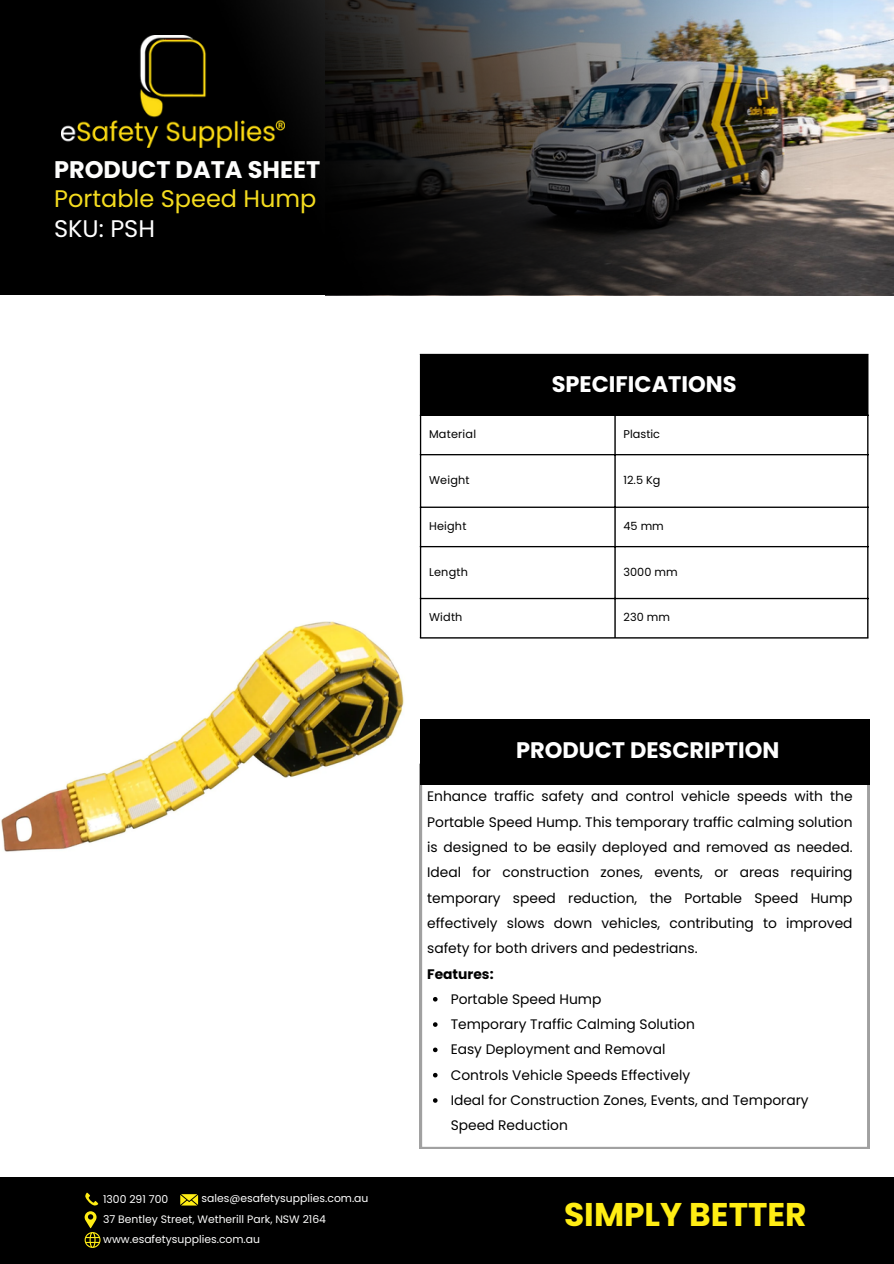
<style>
.page{position:relative;width:894px;height:1264px;background:#fff}
.page>*{position:absolute;margin:0;border:0;box-sizing:border-box;transform-origin:0 0}
.t1{font:700 32.85px "Poppins";color:#ffed14}
.t2{font:24px/29.2px "Poppins";color:#f4dc1f}
.t3{font:700 22.5px "Poppins";color:#fff}
.t4{font:13.8px/25.3px "Poppins";color:#000}
.t5{font:11.25px "Poppins";letter-spacing:.015em;color:#000}
.t6{font:10.8px "Poppins";color:#fdfdfc}
.t7{font:10.8px "Poppins";color:#fff}
.s1{font-weight:700;color:#fdfdfc}
.s2{color:#fff}
.s3{font-weight:700}
</style>
<div class="page">
<svg style="left:420px;top:784px;width:448px;height:364px"></svg>
<div style="left:420px;top:354px;width:447px;height:61px;background:#000"></div>
<hr style="left:420px;top:355px;width:1px;height:282px;background:#000">
<hr style="left:614px;top:416px;width:1px;height:221px;background:#000">
<hr style="left:866px;top:355px;width:2px;height:282px;background:#000">
<hr style="left:420px;top:354px;width:448px;height:1px;background:#000">
<hr style="left:420px;top:414px;width:448px;height:2px;background:#000">
<hr style="left:420px;top:454px;width:448px;height:1px;background:#000">
<hr style="left:420px;top:506px;width:448px;height:2px;background:#000">
<hr style="left:420px;top:546px;width:448px;height:1px;background:#000">
<hr style="left:420px;top:598px;width:448px;height:1px;background:#000">
<hr style="left:420px;top:637px;width:448px;height:1px;background:#000">
<div style="left:420px;top:719px;width:449px;height:65px;background:#000"></div>
<img style="left:832px;top:0;width:61px;height:295px">
<img style="left:0;top:0;width:832px;height:295px">
<div style="left:0;top:1177px;width:893px;height:86px;background:#000"></div>
<svg style="left:85px;top:1192px;width:13px;height:13px"></svg>
<svg style="left:180px;top:1194px;width:18px;height:11px"></svg>
<svg style="left:85px;top:1211px;width:15px;height:36px"></svg>
<img style="left:62px;top:36px;width:223px;height:111px">
<img style="left:1px;top:621px;width:403px;height:231px">
<svg style="left:433px;top:996px;width:4px;height:5px"></svg>
<svg style="left:433px;top:1022px;width:4px;height:4px"></svg>
<svg style="left:433px;top:1047px;width:4px;height:5px"></svg>
<svg style="left:433px;top:1072px;width:4px;height:5px"></svg>
<svg style="left:433px;top:1098px;width:4px;height:4px"></svg>
<p class="t2" style="left:54px;top:155px;width:267px"><span class="s1">PRODUCT DATA SHEET<br></span>Portable Speed Hump<br><span class="s2">SKU: PSH</span></p>
<p class="t7" style="left:103px;top:1191px;width:67px">1300 291 700</p>
<p class="t7" style="left:201px;top:1190px;width:168px">sales@esafetysupplies.com.au</p>
<p class="t6" style="left:103px;top:1231px;width:158px">www.esafetysupplies.com.au</p>
<p class="t6" style="left:103px;top:1211px;width:224px">37 Bentley Street, Wetherill Park, NSW 2164</p>
<p class="t3" style="left:551px;top:368px;width:186px">SPECIFICATIONS</p>
<p class="t5" style="left:429px;top:426px;width:48px">Material</p>
<p class="t5" style="left:623px;top:426px;width:38px">Plastic</p>
<h3 class="t5" style="left:429px;top:472px;width:42px">Weight</h3>
<p class="t5" style="left:623px;top:472px;width:38px">12.5 Kg</p>
<p class="t5" style="left:429px;top:518px;width:39px">Height</p>
<p class="t5" style="left:623px;top:518px;width:42px">45 mm</p>
<p class="t5" style="left:429px;top:564px;width:40px">Length</p>
<p class="t5" style="left:623px;top:564px;width:56px">3000 mm</p>
<p class="t5" style="left:429px;top:609px;width:35px">Width</p>
<p class="t5" style="left:623px;top:609px;width:48px">230 mm</p>
<p class="t3" style="left:516px;top:734px;width:265px">PRODUCT DESCRIPTION</p>
<h2 class="t4" style="left:427px;top:783px;width:427px">Enhance traffic safety and control vehicle speeds with the Portable Speed Hump. This temporary traffic calming solution is designed to be easily deployed and removed as needed.<br>Ideal for construction zones, events, or areas requiring temporary speed reduction, the Portable Speed Hump effectively slows down vehicles, contributing to improved safety for both drivers and pedestrians.<br><span class="s3">Features:</span></h2>
<p class="t4" style="left:450px;top:986px;width:152px">Portable Speed Hump</p>
<h4 class="t4" style="left:450px;top:1011px;width:245px">Temporary Traffic Calming Solution</h4>
<p class="t4" style="left:450px;top:1036px;width:216px">Easy Deployment and Removal</p>
<p class="t4" style="left:450px;top:1062px;width:241px">Controls Vehicle Speeds Effectively</p>
<p class="t4" style="left:450px;top:1087px;width:359px">Ideal for Construction Zones, Events, and Temporary<br>Speed Reduction</p>
<p class="t1" style="left:564px;top:1191px;width:244px">SIMPLY BETTER</p>
</div>
